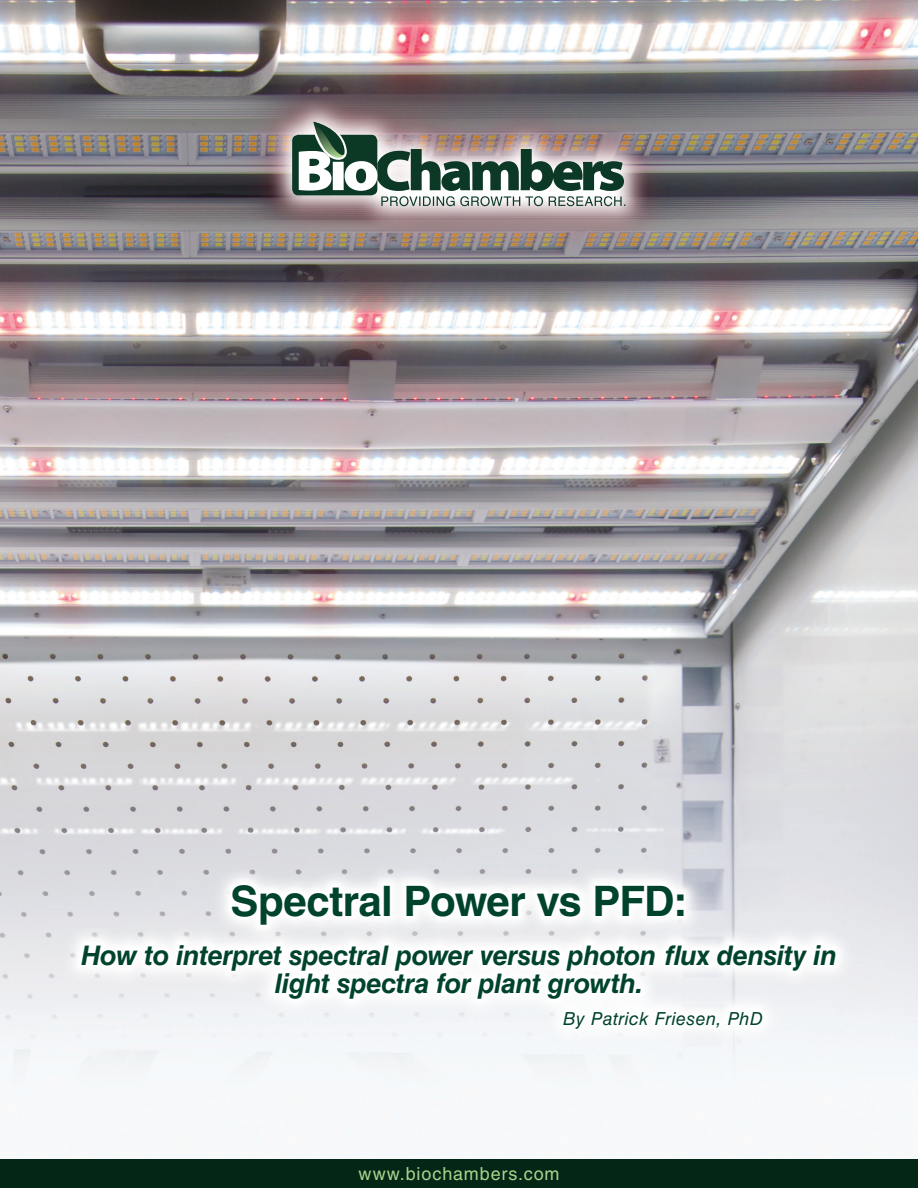
<style>
.page{position:relative;width:918px;height:1188px;background:#fff}
.page>*{position:absolute;margin:0;border:0;box-sizing:border-box;transform-origin:0 0}
.t1{font:700 42px "Helvetica LT Std";letter-spacing:-.015em;color:#00432c}
.t2{font:italic 700 27px/28.5px "Helvetica LT Std";letter-spacing:-.015em;color:#00432c;text-align:center}
.t3{font:italic 18px "Helvetica LT Std";letter-spacing:.015em;color:#00432c}
.t4{font:18px "Helvetica LT Std";letter-spacing:.05em;color:#a8d38b}
</style>
<div class="page">
<img style="left:0;top:0;width:918px;height:1160px">
<div style="left:60px;top:864px;width:796px;height:185px;background:#fff;opacity:.75"></div>
<svg style="left:77px;top:881px;width:763px;height:215px"></svg>
<div style="left:0;top:1160px;width:918px;height:28px;background:#042616"></div>
<div style="left:242px;top:73px;width:433px;height:184px;background:#ee1b2d;opacity:.25"></div>
<svg style="left:267px;top:97px;width:383px;height:135px;background:#8c7c80"></svg>
<svg style="left:292px;top:122px;width:333px;height:84px"></svg>
<h1 class="t1" style="left:231px;top:875px;width:458px">Spectral Power vs PFD:</h1>
<p class="t2" style="left:81px;top:940px;width:757px">How to interpret spectral power versus photon flux density in light spectra for plant growth.</p>
<p class="t3" style="left:563px;top:1008px;width:201px">By Patrick Friesen, PhD</p>
<p class="t4" style="left:358px;top:1163px;width:203px">www.biochambers.com</p>
</div>
